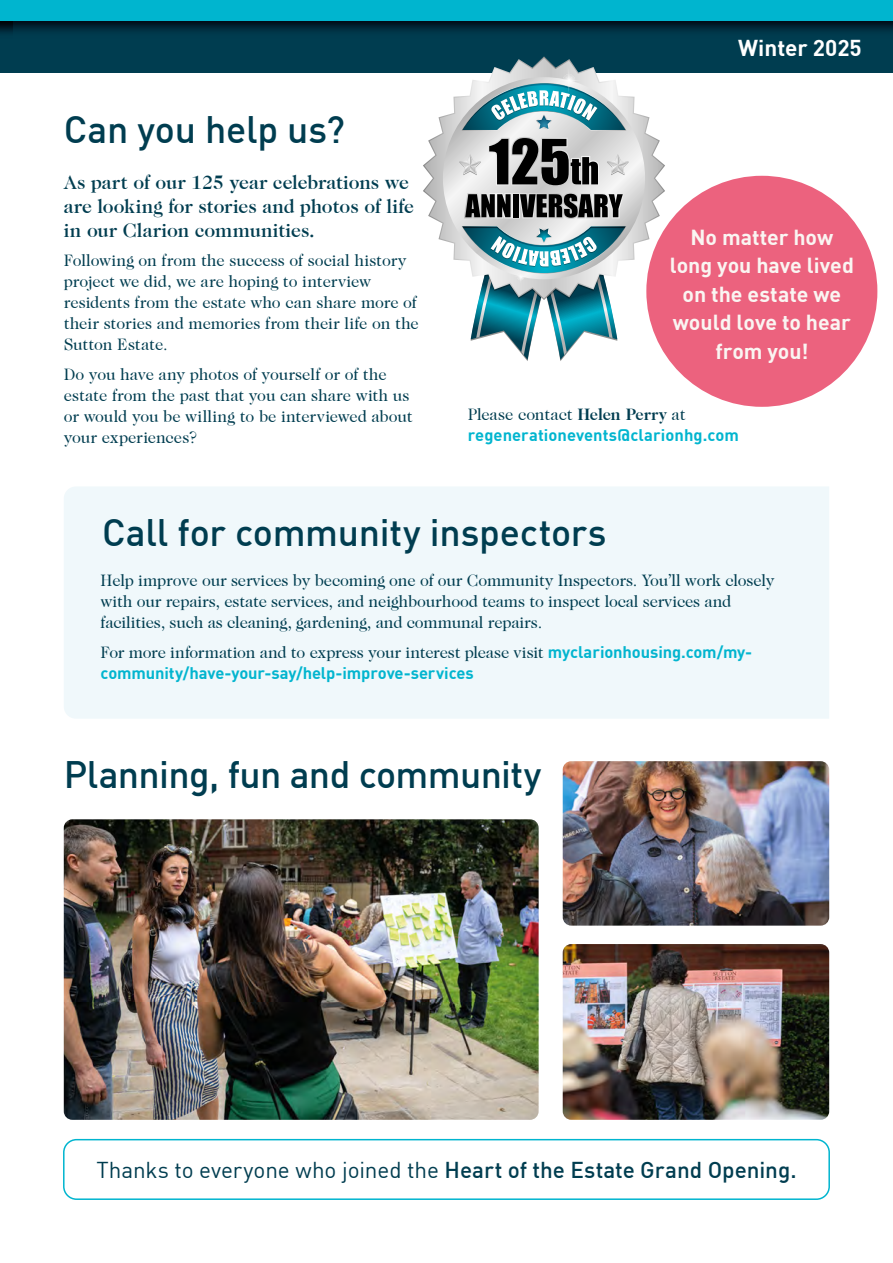
<style>
.page{position:relative;width:893px;height:1263px;background:#fff}
.page>*{position:absolute;margin:0;border:0;box-sizing:border-box;transform-origin:0 0}
.t1{font:500 37.5px "DINOT";letter-spacing:-.01em;color:#003d50}
.t2{font:500 22.5px "DINOT";color:#003d50}
.t3{font:700 22.5px "DINOT";color:#fff}
.t4{font:700 21.3px/28.3px "DINOT";color:#faf5f2;text-align:center}
.t5{font:500 19.5px/24px "Caslon 224 Std";letter-spacing:-.005em;color:#003d50}
.t6{font:16.5px/21px "Caslon 224 Std";letter-spacing:-.01em;color:#003d50}
.t7{font:700 16.5px "DINOT";color:#02b5cf}
.s1{font-weight:700}
.s2{font-family:"DINOT";font-weight:700;color:#02b5cf}
.s3{font-weight:400}
</style>
<div class="page">
<div style="left:646px;top:176px;width:231px;height:231px;background:#ec627e;border-radius:50%"></div>
<div style="left:64px;top:487px;width:765px;height:232px;background:#f0f8fb"></div>
<div style="left:63px;top:1139px;width:767px;height:61px;border:2px solid #00b5cf;border-radius:13px"></div>
<img style="left:563px;top:761px;width:266px;height:165px">
<img style="left:563px;top:944px;width:266px;height:176px">
<img style="left:64px;top:819px;width:475px;height:301px">
<div style="left:0;top:0;width:893px;height:21px;background:#00b5cf"></div>
<div style="left:0;top:22px;width:893px;height:51px;background:#003d50"></div>
<svg style="left:0;top:21px;width:893px;height:12px"></svg>
<svg style="left:424px;top:58px;width:240px;height:240px"></svg>
<svg style="left:443px;top:77px;width:202px;height:202px"></svg>
<svg style="left:489px;top:137px;width:110px;height:49px;background:#676767"></svg>
<svg style="left:465px;top:194px;width:46px;height:23px"></svg>
<div style="left:513px;top:194px;width:6px;height:23px;background:#000"></div>
<svg style="left:520px;top:194px;width:103px;height:24px;background:#474747"></svg>
<svg style="left:462px;top:68px;width:164px;height:62px"></svg>
<svg style="left:462px;top:226px;width:164px;height:135px"></svg>
<svg style="left:459px;top:154px;width:22px;height:21px"></svg>
<svg style="left:607px;top:154px;width:22px;height:21px"></svg>
<h1 class="t1" style="left:64px;top:101px;width:283px">Can you help us?</h1>
<p class="t5" style="left:64px;top:170px;width:352px">As part of our 125 year celebrations we are looking for stories and photos of life in our Clarion communities.</p>
<p class="t6" style="left:64px;top:250px;width:356px">Following on from the success of social history project we did, we are hoping to interview residents from the estate who can share more of their stories and memories from their life on the Sutton Estate.</p>
<p class="t6" style="left:64px;top:363px;width:350px">Do you have any photos of yourself or of the estate from the past that you can share with us or would you be willing to be interviewed about your experiences?</p>
<h2 class="t3" style="left:738px;top:30px;width:125px">Winter 2025</h2>
<p class="t4" style="left:670px;top:221px;width:186px">No matter how long you have lived on the estate we would love to hear from you!</p>
<p class="t6" style="left:468px;top:404px;width:219px">Please contact <span class="s1">Helen Perry</span> at</p>
<p class="t7" style="left:468px;top:422px;width:273px">regenerationevents@clarionhg.com</p>
<h1 class="t1" style="left:102px;top:504px;width:506px">Call for community inspectors</h1>
<p class="t6" style="left:101px;top:570px;width:676px">Help improve our services by becoming one of our Community Inspectors. You’ll work closely with our repairs, estate services, and neighbourhood teams to inspect local services and facilities, such as cleaning, gardening, and communal repairs.</p>
<p class="t6" style="left:101px;top:642px;width:653px">For more information and to express your interest please visit <span class="s2">myclarionhousing.com/my-</span></p>
<p class="t7" style="left:101px;top:660px;width:375px">community/have-your-say/help-improve-services</p>
<h1 class="t1" style="left:64px;top:746px;width:479px">Planning, fun and community</h1>
<h2 class="t2" style="left:96px;top:1152px;width:702px"><span class="s3">Thanks to everyone who joined the</span> Heart of the Estate Grand Opening.</h2>
</div>
